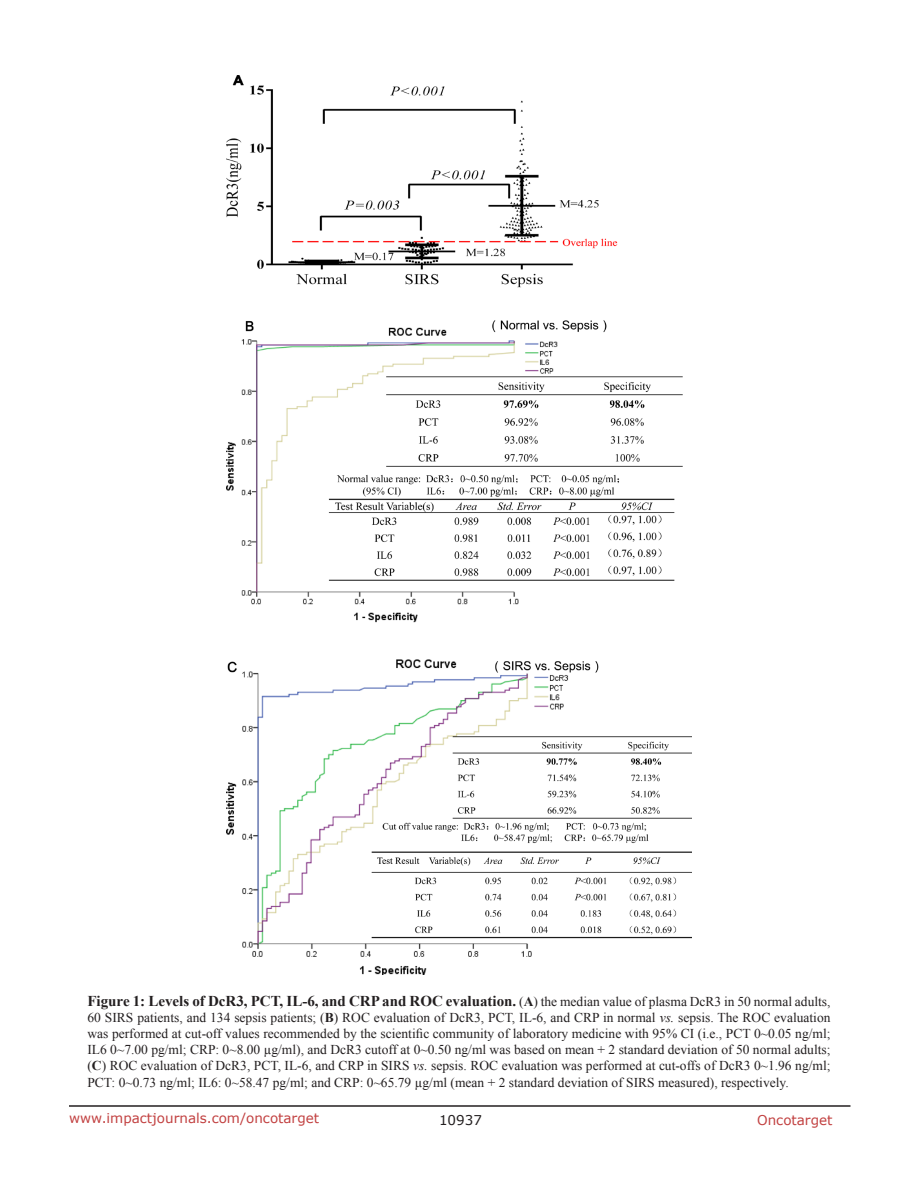
<style>
.page{position:relative;width:918px;height:1188px;background:#fff}
.page>*{position:absolute;margin:0;border:0;box-sizing:border-box;transform-origin:0 0}
.Figuretrx{font:700 15px "Times New Roman";color:#231f20}
.Figuretrx-2{font:13.5px/16.2px "Times New Roman";color:#231f20;text-align:justify}
.t1{font:13.5px "Verdana";color:#c24141}
.t2{font:13.5px "Verdana";color:#231f20}
.s1{font-weight:400;font-size:13.5px}
.s2{font-size:13.5px}
.s3{font-weight:700}
.s4{font-style:italic}
</style>
<div class="page">
<hr style="left:69px;top:1105px;width:781px;height:2px;background:#231f20">
<img style="left:227px;top:75px;width:464px;height:900px">
<p class="Figuretrx" style="left:87px;top:990px;width:745px">Figure 1: Levels of DcR3, PCT, IL-6, and CRP and ROC evaluation. <span class="s1">(</span><span class="s2">A</span><span class="s1">) the median value of plasma DcR3 in 50 normal adults,</span></p>
<p class="Figuretrx-2" style="left:87px;top:1009px;width:745px">60 SIRS patients, and 134 sepsis patients; (<span class="s3">B</span>) ROC evaluation of DcR3, PCT, IL-6, and CRP in normal <span class="s4">vs.</span> sepsis. The ROC evaluation was performed at cut-off values recommended by the scientific community of laboratory medicine with 95% CI (i.e., PCT 0~0.05 ng/ml; IL6 0~7.00 pg/ml; CRP: 0~8.00 µg/ml), and DcR3 cutoff at 0~0.50 ng/ml was based on mean + 2 standard deviation of 50 normal adults; (<span class="s3">C</span>) ROC evaluation of DcR3, PCT, IL-6, and CRP in SIRS <span class="s4">vs.</span> sepsis. ROC evaluation was performed at cut-offs of DcR3 0~1.96 ng/ml; PCT: 0~0.73 ng/ml; IL6: 0~58.47 pg/ml; and CRP: 0~65.79 µg/ml (mean + 2 standard deviation of SIRS measured), respectively.</p>
<p class="t1" style="left:69px;top:1109px;width:252px">www.impactjournals.com/oncotarget</p>
<p class="t2" style="left:439px;top:1111px;width:44px">10937</p>
<p class="t1" style="left:757px;top:1111px;width:77px">Oncotarget</p>
</div>
